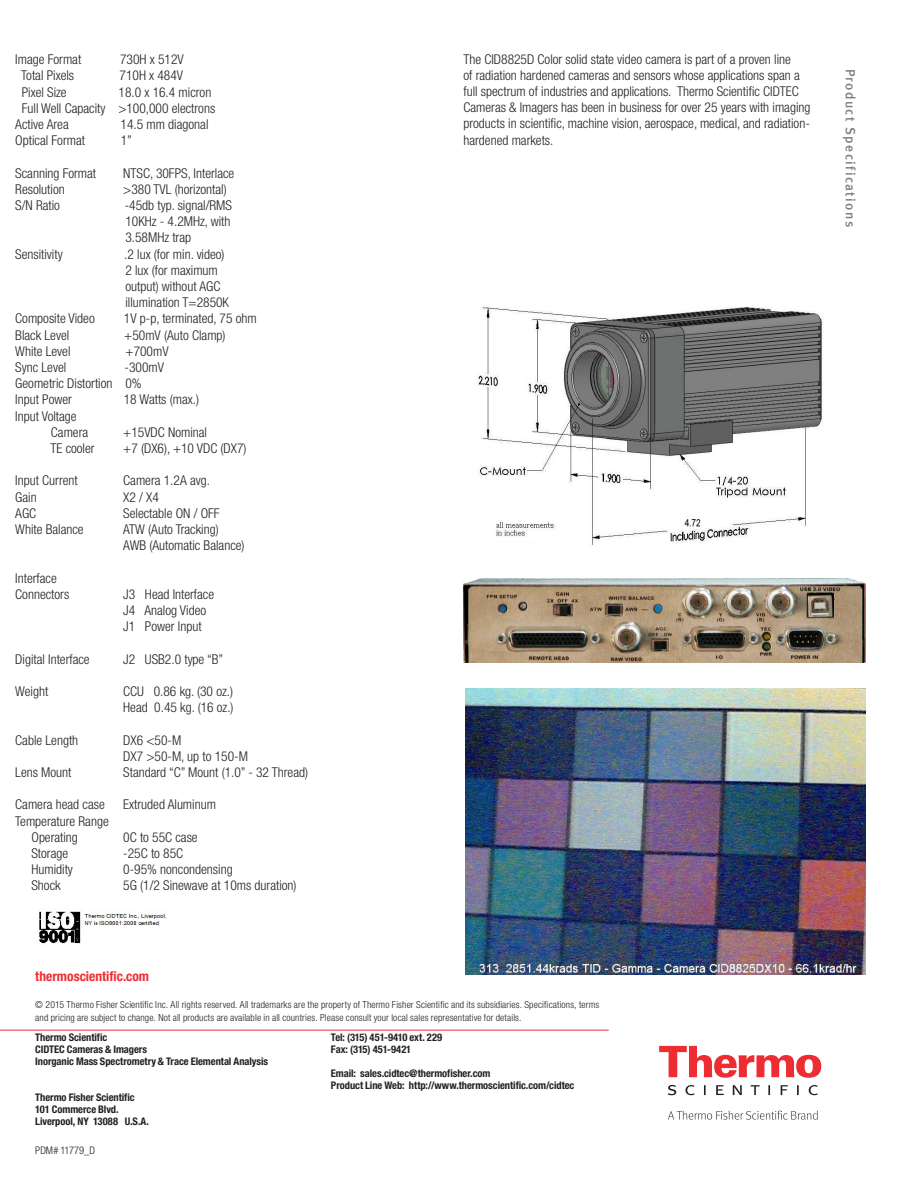
<style>
.page{position:relative;width:918px;height:1188px;background:#fff}
.page>*{position:absolute;margin:0;border:0;box-sizing:border-box;transform-origin:0 0}
.t1{font:300 condensed 13.5px/16.2px "Helvetica Neue LT Std";color:#231f20}
.Document_Type{font:13.5px "Meta Medium LF";letter-spacing:.1em;color:#808083}
.URL{font:700 condensed 13.5px "Helvetica Neue LT Std";color:#ee2d33}
.Location_Numbers{font:700 condensed 10.5px "Helvetica Neue LT Std";letter-spacing:-.005em;color:#231f20}
.Literature_Code{font:300 condensed 10.5px "Helvetica Neue LT Std";letter-spacing:-.005em;color:#231f20}
.Copyright_Trademarks{font:300 condensed 9.75px/12.8px "Helvetica Neue LT Std";letter-spacing:.015em;color:#231f20}
</style>
<div class="page">
<hr style="left:0;top:1030px;width:609px;height:1px;background:#ee2d33">
<svg style="left:659px;top:1046px;width:162px;height:32px"></svg>
<svg style="left:668px;top:1085px;width:150px;height:10px"></svg>
<svg style="left:668px;top:1111px;width:150px;height:9px"></svg>
<img style="left:477px;top:307px;width:346px;height:238px">
<img style="left:464px;top:578px;width:402px;height:85px">
<img style="left:465px;top:688px;width:401px;height:287px">
<img style="left:39px;top:908px;width:128px;height:36px">
<p class="t1" style="left:15px;top:51px;width:68px">Image Format</p>
<p class="t1" style="left:120px;top:51px;width:65px">730H x 512V</p>
<p class="t1" style="left:21px;top:67px;width:54px">Total Pixels</p>
<p class="t1" style="left:120px;top:67px;width:65px">710H x 484V</p>
<p class="t1" style="left:22px;top:84px;width:46px">Pixel Size</p>
<p class="t1" style="left:119px;top:84px;width:94px">18.0 x 16.4 micron</p>
<p class="t1" style="left:22px;top:100px;width:195px">Full Well Capacity &gt;100,000 electrons</p>
<p class="t1" style="left:15px;top:116px;width:55px">Active Area</p>
<p class="t1" style="left:121px;top:116px;width:89px">14.5 mm diagonal</p>
<p class="t1" style="left:15px;top:132px;width:71px">Optical Format</p>
<p class="t1" style="left:121px;top:132px;width:13px">1”</p>
<p class="t1" style="left:15px;top:165px;width:82px">Scanning Format</p>
<p class="t1" style="left:123px;top:165px;width:113px">NTSC, 30FPS, Interlace</p>
<p class="t1" style="left:15px;top:181px;width:51px">Resolution</p>
<p class="t1" style="left:123px;top:181px;width:105px">&gt;380 TVL (horizontal)</p>
<p class="t1" style="left:15px;top:197px;width:46px">S/N Ratio</p>
<p class="t1" style="left:125px;top:197px;width:109px">-45db typ. signal/RMS</p>
<p class="t1" style="left:125px;top:213px;width:107px">10KHz - 4.2MHz, with</p>
<p class="t1" style="left:125px;top:229px;width:67px">3.58MHz trap</p>
<p class="t1" style="left:15px;top:246px;width:49px">Sensitivity</p>
<p class="t1" style="left:124px;top:246px;width:102px">.2 lux (for min. video)</p>
<p class="t1" style="left:125px;top:262px;width:94px">2 lux (for maximum</p>
<p class="t1" style="left:125px;top:278px;width:96px">output) without AGC</p>
<p class="t1" style="left:125px;top:294px;width:105px">illumination T=2850K</p>
<p class="t1" style="left:15px;top:310px;width:81px">Composite Video</p>
<p class="t1" style="left:124px;top:310px;width:134px">1V p-p, terminated, 75 ohm</p>
<p class="t1" style="left:15px;top:327px;width:55px">Black Level</p>
<p class="t1" style="left:124px;top:327px;width:103px">+50mV (Auto Clamp)</p>
<p class="t1" style="left:15px;top:343px;width:57px">White Level</p>
<p class="t1" style="left:126px;top:343px;width:45px">+700mV</p>
<p class="t1" style="left:15px;top:359px;width:52px">Sync Level</p>
<p class="t1" style="left:125px;top:359px;width:41px">-300mV</p>
<p class="t1" style="left:15px;top:375px;width:128px">Geometric Distortion 0%</p>
<p class="t1" style="left:15px;top:391px;width:58px">Input Power</p>
<p class="t1" style="left:124px;top:391px;width:77px">18 Watts (max.)</p>
<p class="t1" style="left:15px;top:408px;width:63px">Input Voltage</p>
<p class="t1" style="left:51px;top:424px;width:39px">Camera</p>
<p class="t1" style="left:123px;top:424px;width:85px">+15VDC Nominal</p>
<p class="t1" style="left:50px;top:440px;width:46px">TE cooler</p>
<p class="t1" style="left:123px;top:440px;width:125px">+7 (DX6), +10 VDC (DX7)</p>
<p class="t1" style="left:15px;top:472px;width:64px">Input Current</p>
<p class="t1" style="left:123px;top:472px;width:88px">Camera 1.2A avg.</p>
<p class="t1" style="left:15px;top:489px;width:23px">Gain</p>
<p class="t1" style="left:123px;top:489px;width:37px">X2 / X4</p>
<p class="t1" style="left:15px;top:505px;width:23px">AGC</p>
<p class="t1" style="left:123px;top:505px;width:98px">Selectable ON / OFF</p>
<p class="t1" style="left:15px;top:521px;width:70px">White Balance</p>
<p class="t1" style="left:123px;top:521px;width:97px">ATW (Auto Tracking)</p>
<p class="t1" style="left:123px;top:537px;width:123px">AWB (Automatic Balance)</p>
<p class="t1" style="left:15px;top:570px;width:43px">Interface</p>
<p class="t1" style="left:15px;top:586px;width:55px">Connectors</p>
<p class="t1" style="left:123px;top:586px;width:92px">J3 Head Interface</p>
<p class="t1" style="left:123px;top:602px;width:84px">J4 Analog Video</p>
<p class="t1" style="left:123px;top:618px;width:80px">J1 Power Input</p>
<p class="t1" style="left:15px;top:651px;width:76px">Digital Interface</p>
<p class="t1" style="left:123px;top:651px;width:102px">J2 USB2.0 type “B”</p>
<p class="t1" style="left:15px;top:683px;width:34px">Weight</p>
<p class="t1" style="left:123px;top:683px;width:111px">CCU 0.86 kg. (30 oz.)</p>
<p class="t1" style="left:123px;top:699px;width:112px">Head 0.45 kg. (16 oz.)</p>
<p class="t1" style="left:15px;top:732px;width:64px">Cable Length</p>
<p class="t1" style="left:123px;top:732px;width:60px">DX6 &lt;50-M</p>
<p class="t1" style="left:123px;top:748px;width:126px">DX7 &gt;50-M, up to 150-M</p>
<p class="t1" style="left:15px;top:764px;width:58px">Lens Mount</p>
<p class="t1" style="left:123px;top:764px;width:186px">Standard “C” Mount (1.0” - 32 Thread)</p>
<p class="t1" style="left:15px;top:796px;width:91px">Camera head case</p>
<p class="t1" style="left:123px;top:796px;width:94px">Extruded Aluminum</p>
<p class="t1" style="left:15px;top:813px;width:95px">Temperature Range</p>
<p class="t1" style="left:32px;top:829px;width:48px">Operating</p>
<p class="t1" style="left:123px;top:829px;width:76px">0C to 55C case</p>
<p class="t1" style="left:32px;top:845px;width:38px">Storage</p>
<p class="t1" style="left:123px;top:845px;width:61px">-25C to 85C</p>
<p class="t1" style="left:32px;top:861px;width:43px">Humidity</p>
<p class="t1" style="left:123px;top:861px;width:111px">0-95% noncondensing</p>
<p class="t1" style="left:32px;top:877px;width:31px">Shock</p>
<p class="t1" style="left:123px;top:877px;width:175px">5G (1/2 Sinewave at 10ms duration)</p>
<p class="t1" style="left:464px;top:51px;width:348px">The CID8825D Color solid state video camera is part of a proven line<br>of radiation hardened cameras and sensors whose applications span a full spectrum of industries and applications. Thermo Scientific CIDTEC Cameras &amp; Imagers has been in business for over 25 years with imaging products in scientific, machine vision, aerospace, medical, and radiation&shy;hardened markets.</p>
<p class="URL" style="left:35px;top:968px;width:115px">thermoscientific.com</p>
<p class="Copyright_Trademarks" style="left:35px;top:998px;width:565px">© 2015 Thermo Fisher Scientific Inc. All rights reserved. All trademarks are the property of Thermo Fisher Scientific and its subsidiaries. Specifications, terms and pricing are subject to change. Not all products are available in all countries. Please consult your local sales representative for details.</p>
<p class="Location_Numbers" style="left:35px;top:1031px;width:74px">Thermo Scientific</p>
<p class="Location_Numbers" style="left:35px;top:1043px;width:113px">CIDTEC Cameras &amp; Imagers</p>
<p class="Location_Numbers" style="left:35px;top:1055px;width:234px">Inorganic Mass Spectrometry &amp; Trace Elemental Analysis</p>
<p class="Location_Numbers" style="left:35px;top:1091px;width:101px">Thermo Fisher Scientific</p>
<p class="Location_Numbers" style="left:35px;top:1103px;width:85px">101 Commerce Blvd.</p>
<p class="Location_Numbers" style="left:35px;top:1115px;width:115px">Liverpool, NY 13088 U.S.A.</p>
<p class="Location_Numbers" style="left:331px;top:1031px;width:113px">Tel: (315) 451-9410 ext. 229</p>
<p class="Location_Numbers" style="left:331px;top:1043px;width:82px">Fax: (315) 451-9421</p>
<p class="Location_Numbers" style="left:331px;top:1067px;width:161px">Email: sales.cidtec@thermofisher.com</p>
<p class="Location_Numbers" style="left:331px;top:1079px;width:245px">Product Line Web: http://www.thermoscientific.com/cidtec</p>
<p class="Literature_Code" style="left:35px;top:1144px;width:62px">PDM# 11779_D</p>
<p class="Document_Type" style="left:858px;top:69px;width:160px;rotate:90deg">Product Specifications</p>
</div>
